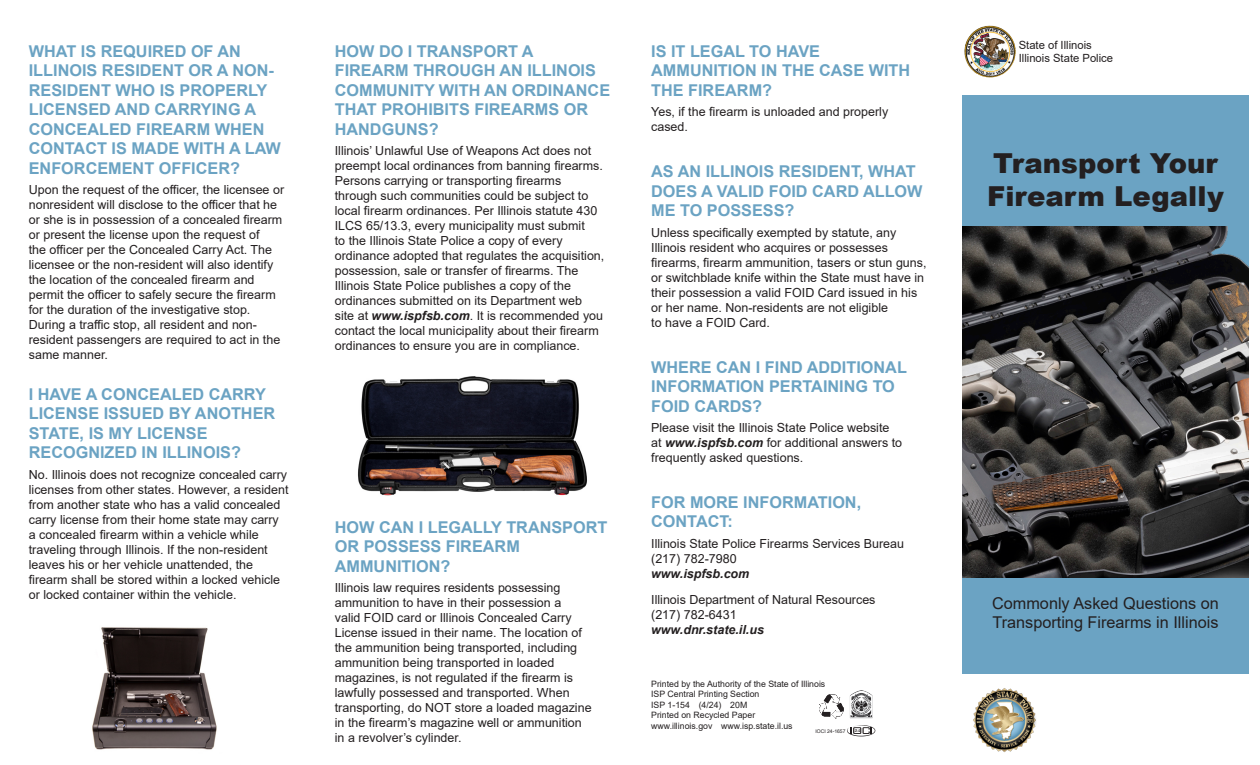
<style>
.page{position:relative;width:1260px;height:765px;background:#fff}
.page>*{position:absolute;margin:0;border:0;box-sizing:border-box;transform-origin:0 0}
.t1{font:900 27.5px/33px "Arial";color:#231f20}
.t2{font:700 16.25px/19.5px "Arial";color:#6ba3c3}
.t3{font:16.25px/19.5px "Arial";color:#231f20}
.t4{font:12.5px/15px "Arial";color:#231f20}
.t5{font:italic 700 12.5px "Arial";color:#231f20}
.t6{font:11.25px/13.5px "Arial";color:#231f20}
.t7{font:8.75px "Arial";color:#231f20}
.t8{font:5px "Arial";color:#231f20}
.s1{font-weight:700;font-style:italic}
</style>
<div class="page">
<img style="left:850px;top:690px;width:22px;height:28px">
<svg style="left:819px;top:694px;width:25px;height:25px"></svg>
<svg style="left:847px;top:725px;width:28px;height:11px"></svg>
<img style="left:964px;top:26px;width:52px;height:52px">
<img style="left:973px;top:688px;width:63px;height:65px">
<div style="left:962px;top:95px;width:287px;height:579px;background:#6ba3c3"></div>
<img style="left:962px;top:226px;width:287px;height:351px">
<img style="left:92px;top:627px;width:125px;height:123px">
<img style="left:358px;top:376px;width:229px;height:120px">
<p class="t2" style="left:29px;top:42px;width:254px">WHAT IS REQUIRED OF AN<br>ILLINOIS RESIDENT OR A NON-<br>RESIDENT WHO IS PROPERLY<br>LICENSED AND CARRYING A<br>CONCEALED FIREARM WHEN<br>CONTACT IS MADE WITH A LAW<br>ENFORCEMENT OFFICER?</p>
<p class="t4" style="left:29px;top:182px;width:257px">Upon the request of the officer, the licensee or nonresident will disclose to the officer that he or she is in possession of a concealed firearm or present the license upon the request of<br>the officer per the Concealed Carry Act. The licensee or the non-resident will also identify the location of the concealed firearm and permit the officer to safely secure the firearm for the duration of the investigative stop.<br>During a traffic stop, all resident and non&shy;resident passengers are required to act in the same manner.</p>
<p class="t2" style="left:29px;top:384px;width:248px">I HAVE A CONCEALED CARRY<br>LICENSE ISSUED BY ANOTHER<br>STATE, IS MY LICENSE<br>RECOGNIZED IN ILLINOIS?</p>
<p class="t4" style="left:29px;top:467px;width:261px">No. Illinois does not recognize concealed carry licenses from other states. However, a resident from another state who has a valid concealed carry license from their home state may carry a concealed firearm within a vehicle while traveling through Illinois. If the non-resident leaves his or her vehicle unattended, the firearm shall be stored within a locked vehicle or locked container within the vehicle.</p>
<p class="t2" style="left:335px;top:42px;width:277px">HOW DO I TRANSPORT A<br>FIREARM THROUGH AN ILLINOIS<br>COMMUNITY WITH AN ORDINANCE<br>THAT PROHIBITS FIREARMS OR<br>HANDGUNS?</p>
<p class="t4" style="left:335px;top:143px;width:271px">Illinois’ Unlawful Use of Weapons Act does not preempt local ordinances from banning firearms.<br>Persons carrying or transporting firearms through such communities could be subject to local firearm ordinances. Per Illinois statute 430<br>ILCS 65/13.3, every municipality must submit<br>to the Illinois State Police a copy of every ordinance adopted that regulates the acquisition, possession, sale or transfer of firearms. The Illinois State Police publishes a copy of the ordinances submitted on its Department web site at <span class="s1">www.ispfsb.com</span>. It is recommended you contact the local municipality about their firearm ordinances to ensure you are in compliance.</p>
<p class="t2" style="left:335px;top:517px;width:274px">HOW CAN I LEGALLY TRANSPORT<br>OR POSSESS FIREARM<br>AMMUNITION?</p>
<p class="t4" style="left:335px;top:580px;width:258px">Illinois law requires residents possessing ammunition to have in their possession a<br>valid FOID card or Illinois Concealed Carry License issued in their name. The location of the ammunition being transported, including ammunition being transported in loaded magazines, is not regulated if the firearm is lawfully possessed and transported. When transporting, do NOT store a loaded magazine in the firearm’s magazine well or ammunition in a revolver’s cylinder.</p>
<p class="t2" style="left:651px;top:42px;width:261px">IS IT LEGAL TO HAVE<br>AMMUNITION IN THE CASE WITH<br>THE FIREARM?</p>
<p class="t4" style="left:651px;top:104px;width:239px">Yes, if the firearm is unloaded and properly cased.</p>
<p class="t2" style="left:651px;top:162px;width:273px">AS AN ILLINOIS RESIDENT, WHAT<br>DOES A VALID FOID CARD ALLOW<br>ME TO POSSESS?</p>
<p class="t4" style="left:651px;top:225px;width:277px">Unless specifically exempted by statute, any Illinois resident who acquires or possesses firearms, firearm ammunition, tasers or stun guns, or switchblade knife within the State must have in their possession a valid FOID Card issued in his or her name. Non-residents are not eligible<br>to have a FOID Card.</p>
<p class="t2" style="left:651px;top:357px;width:257px">WHERE CAN I FIND ADDITIONAL<br>INFORMATION PERTAINING TO<br>FOID CARDS?</p>
<p class="t4" style="left:651px;top:420px;width:253px">Please visit the Illinois State Police website at <span class="s1">www.ispfsb.com</span> for additional answers to frequently asked questions.</p>
<p class="t2" style="left:651px;top:493px;width:212px">FOR MORE INFORMATION,<br>CONTACT:</p>
<p class="t4" style="left:651px;top:536px;width:254px">Illinois State Police Firearms Services Bureau (217) 782-7980</p>
<p class="t5" style="left:651px;top:565px;width:100px">www.ispfsb.com</p>
<p class="t4" style="left:651px;top:592px;width:226px">Illinois Department of Natural Resources</p>
<p class="t4" style="left:651px;top:607px;width:87px">(217) 782-6431</p>
<p class="t5" style="left:651px;top:622px;width:114px">www.dnr.state.il.us</p>
<p class="t7" style="left:651px;top:678px;width:176px">Printed by the Authority of the State of Illinois</p>
<p class="t7" style="left:651px;top:688px;width:110px">ISP Central Printing Section</p>
<p class="t7" style="left:651px;top:699px;width:98px">ISP 1-154 (4/24) 20M</p>
<p class="t7" style="left:651px;top:709px;width:106px">Printed on Recycled Paper</p>
<p class="t7" style="left:651px;top:720px;width:143px">www.illinois.gov www.isp.state.il.us</p>
<p class="t8" style="left:815px;top:727px;width:32px">IOCI 24-1657</p>
<p class="t6" style="left:1019px;top:38px;width:96px">State of Illinois<br>Illinois State Police</p>
<p class="t1" style="left:987px;top:146px;width:238px">Transport Your<br>Firearm Legally</p>
<p class="t3" style="left:992px;top:593px;width:228px">Commonly Asked Questions on<br>Transporting Firearms in Illinois</p>
</div>
